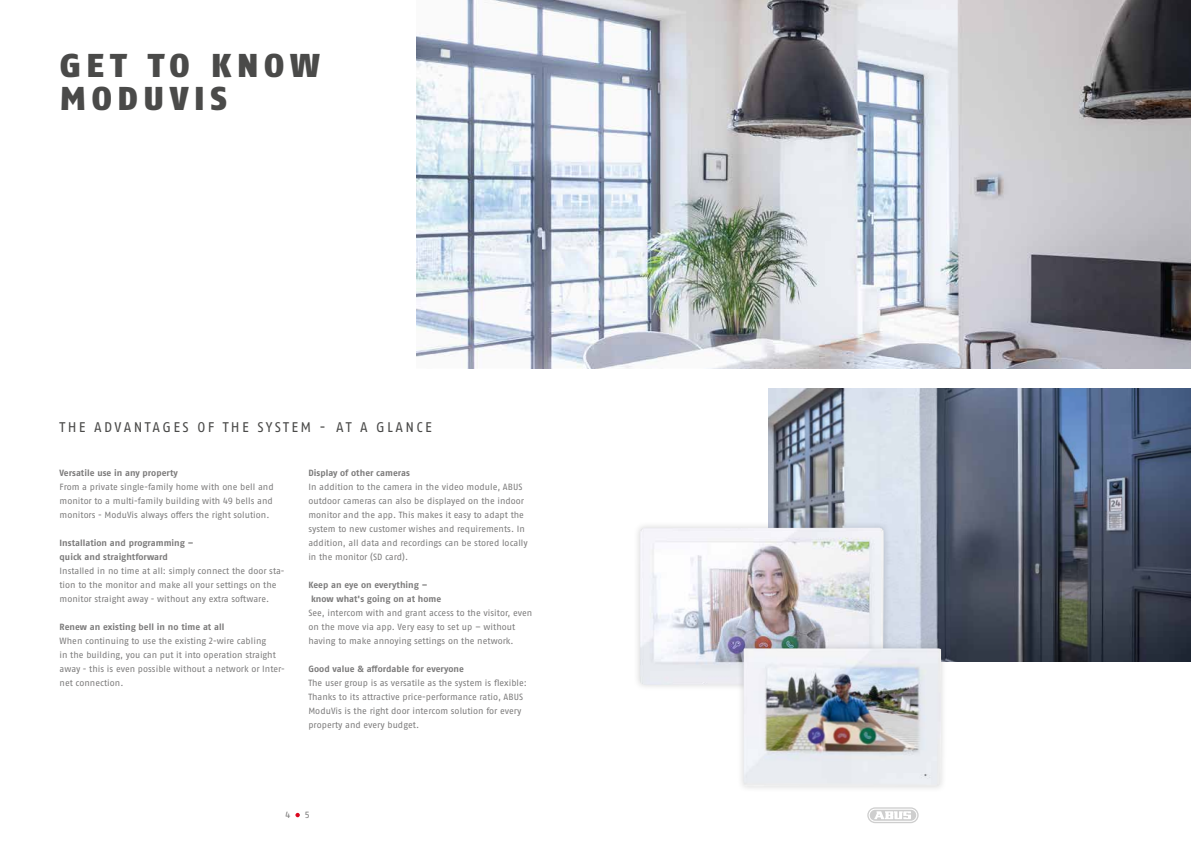
<style>
.page{position:relative;width:1191px;height:842px;background:#fff}
.page>*{position:absolute;margin:0;border:0;box-sizing:border-box;transform-origin:0 0}
.t1{font:900 33px/33px "ABUS Fago Pro";letter-spacing:.17em;color:#4a4a49}
.t2{font:14px "ABUS Fago Pro";letter-spacing:.17em;color:#4a4a49}
.t3{font:9px/14px "ABUS Fago Pro";letter-spacing:.005em;color:#7c7b7b}
.t4{font:700 9px/14px "ABUS Fago Pro";letter-spacing:.005em;color:#7c7b7b}
</style>
<div class="page">
<img style="left:417px;top:0;width:774px;height:369px">
<img style="left:768px;top:389px;width:423px;height:273px">
<div style="left:633px;top:521px;width:257px;height:170px;background:#000;opacity:.15"></div>
<img style="left:640px;top:528px;width:244px;height:157px">
<div style="left:737px;top:642px;width:211px;height:151px;background:#000;opacity:.15"></div>
<img style="left:743px;top:648px;width:198px;height:138px">
<svg style="left:867px;top:807px;width:51px;height:16px"></svg>
<svg style="left:295px;top:813px;width:5px;height:4px"></svg>
<h1 class="t1" style="left:60px;top:49px;width:262px">GET TO KNOW<br>MODUVIS</h1>
<h2 class="t2" style="left:60px;top:419px;width:374px">THE ADVANTAGES OF THE SYSTEM - AT A GLANCE</h2>
<p class="t4" style="left:60px;top:466px;width:120px">Versatile use in any property</p>
<p class="t3" style="left:60px;top:480px;width:216px;text-align:justify">From a private single-family home with one bell and monitor to a multi-family building with 49 bells and monitors - ModuVis always offers the right solution.</p>
<p class="t4" style="left:60px;top:536px;width:135px">Installation and programming – quick and straightforward</p>
<p class="t3" style="left:60px;top:564px;width:226px">Installed in no time at all: simply connect the door sta&shy;tion to the monitor and make all your settings on the monitor straight away - without any extra software.</p>
<p class="t4" style="left:60px;top:620px;width:166px">Renew an existing bell in no time at all</p>
<p class="t3" style="left:60px;top:634px;width:227px">When continuing to use the existing 2-wire cabling<br>in the building, you can put it into operation straight away - this is even possible without a network or Inter&shy;net connection.</p>
<p class="t4" style="left:308px;top:466px;width:103px">Display of other cameras</p>
<p class="t3" style="left:308px;top:480px;width:221px">In addition to the camera in the video module, ABUS outdoor cameras can also be displayed on the indoor monitor and the app. This makes it easy to adapt the system to new customer wishes and requirements. In addition, all data and recordings can be stored locally in the monitor (SD card).</p>
<p class="t4" style="left:311px;top:578px;width:132px;text-indent:-3px">Keep an eye on everything – know what's going on at home</p>
<p class="t3" style="left:308px;top:606px;width:225px">See, intercom with and grant access to the visitor, even on the move via app. Very easy to set up – without having to make annoying settings on the network.</p>
<p class="t4" style="left:308px;top:662px;width:157px">Good value &amp; affordable for everyone</p>
<p class="t3" style="left:308px;top:676px;width:220px">The user group is as versatile as the system is flexible:<br>Thanks to its attractive price-performance ratio, ABUS ModuVis is the right door intercom solution for every property and every budget.</p>
<p class="t3" style="left:285px;top:808px;width:6px">4</p>
<p class="t3" style="left:305px;top:808px;width:6px">5</p>
</div>
